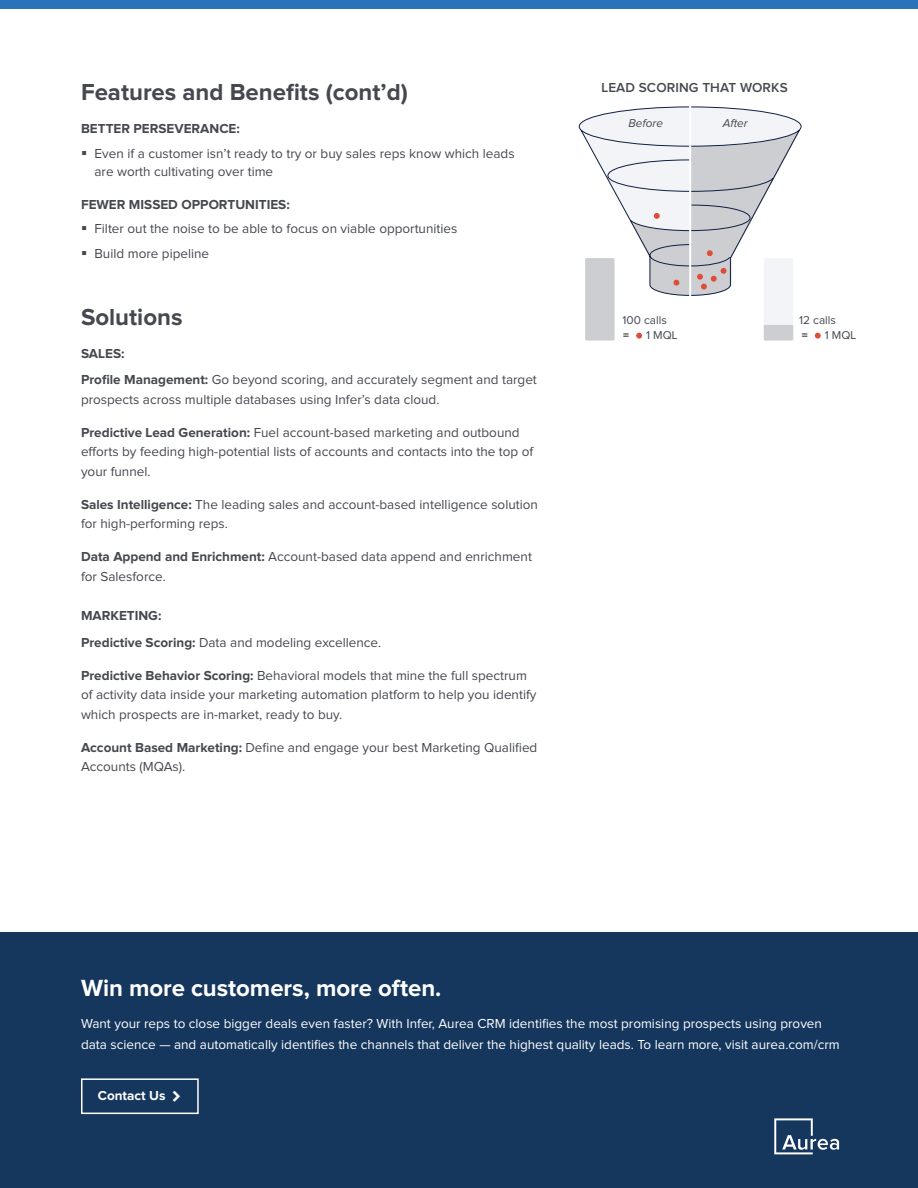
<style>
.page{position:relative;width:918px;height:1188px;background:#fff}
.page>*{position:absolute;margin:0;border:0;box-sizing:border-box;transform-origin:0 0}
.paper_title{font:700 24.3px "Proxima Nova";letter-spacing:-.005em;color:#fff}
.body_copy{font:700 24px "Proxima Nova";color:#45484f}
.body_copy-2{font:13.5px/19.5px "Proxima Nova";color:#45484f}
.body_copy-3{font:13.5px/21px "Proxima Nova";color:#fff}
.body_copy-4{font:700 13.5px "Proxima Nova";color:#45484f}
.title_text_-_all_cap{font:600 13.5px "Proxima Nova";letter-spacing:.01em;color:#45484f}
.t1{font:700 13.5px "Proxima Nova";color:#fff}
.t2{font:11.85px "Proxima Nova";color:#42484f}
.t3{font:italic 11.85px "Proxima Nova";color:#42484f}
.t4{font:700 11.85px "Proxima Nova";color:#231f20}
.s1{font-weight:700}
</style>
<div class="page">
<div style="left:0;top:0;width:918px;height:8px;background:#2873ba"></div>
<div style="left:0;top:932px;width:918px;height:256px;background:#15365d"></div>
<svg style="left:774px;top:1118px;width:65px;height:36px"></svg>
<div style="left:81px;top:1078px;width:118px;height:36px;border:2px solid #fff"></div>
<div style="left:585px;top:258px;width:30px;height:83px;background:#cdced1"></div>
<div style="left:764px;top:258px;width:29px;height:83px;background:#f3f4f7"></div>
<div style="left:764px;top:325px;width:29px;height:16px;background:#cdced1"></div>
<svg style="left:579px;top:106px;width:223px;height:190px"></svg>
<svg style="left:636px;top:333px;width:6px;height:6px"></svg>
<svg style="left:815px;top:333px;width:6px;height:6px"></svg>
<p class="body_copy" style="left:81px;top:78px;width:328px">Features and Benefits (cont’d)</p>
<p class="body_copy-4" style="left:81px;top:121px;width:160px">BETTER PERSEVERANCE:</p>
<p class="body_copy-2" style="left:94px;top:145px;width:422px;line-height:18px;text-indent:-14px">▪ Even if a customer isn’t ready to try or buy sales reps know which leads are worth cultivating over time</p>
<p class="body_copy-4" style="left:81px;top:197px;width:210px">FEWER MISSED OPPORTUNITIES:</p>
<p class="body_copy-2" style="left:81px;top:220px;width:378px">▪ Filter out the noise to be able to focus on viable opportunities</p>
<p class="body_copy-2" style="left:81px;top:244px;width:130px">▪ Build more pipeline</p>
<p class="body_copy" style="left:81px;top:303px;width:103px">Solutions</p>
<p class="body_copy-4" style="left:81px;top:346px;width:45px">SALES:</p>
<p class="body_copy-2" style="left:81px;top:370px;width:457px"><span class="s1">Profile Management:</span> Go beyond scoring, and accurately segment and target prospects across multiple databases using Infer’s data cloud.</p>
<p class="body_copy-2" style="left:81px;top:423px;width:454px"><span class="s1">Predictive Lead Generation:</span> Fuel account-based marketing and outbound efforts by feeding high-potential lists of accounts and contacts into the top of your funnel.</p>
<p class="body_copy-2" style="left:81px;top:495px;width:459px"><span class="s1">Sales Intelligence:</span> The leading sales and account-based intelligence solution for high-performing reps.</p>
<p class="body_copy-2" style="left:81px;top:547px;width:452px"><span class="s1">Data Append and Enrichment:</span> Account-based data append and enrichment for Salesforce.</p>
<p class="body_copy-4" style="left:81px;top:608px;width:82px">MARKETING:</p>
<p class="body_copy-2" style="left:81px;top:633px;width:302px"><span class="s1">Predictive Scoring:</span> Data and modeling excellence.</p>
<p class="body_copy-2" style="left:81px;top:666px;width:457px"><span class="s1">Predictive Behavior Scoring:</span> Behavioral models that mine the full spectrum of activity data inside your marketing automation platform to help you identify which prospects are in-market, ready to buy.</p>
<p class="body_copy-2" style="left:81px;top:738px;width:458px"><span class="s1">Account Based Marketing:</span> Define and engage your best Marketing Qualified<br>Accounts (MQAs).</p>
<p class="title_text_-_all_cap" style="left:601px;top:80px;width:188px">LEAD SCORING THAT WORKS</p>
<p class="t3" style="left:628px;top:116px;width:36px">Before</p>
<p class="t3" style="left:723px;top:116px;width:26px">After</p>
<p class="t2" style="left:623px;top:314px;width:46px">100 calls</p>
<p class="t4" style="left:623px;top:328px;width:7px">=</p>
<p class="t2" style="left:646px;top:328px;width:33px">1 MQL</p>
<p class="t2" style="left:799px;top:314px;width:38px">12 calls</p>
<p class="t4" style="left:802px;top:328px;width:7px">=</p>
<p class="t2" style="left:825px;top:328px;width:33px">1 MQL</p>
<p class="paper_title" style="left:81px;top:974px;width:362px">Win more customers, more often.</p>
<p class="body_copy-3" style="left:81px;top:1013px;width:760px">Want your reps to close bigger deals even faster? With Infer, Aurea CRM identifies the most promising prospects using proven data science — and automatically identifies the channels that deliver the highest quality leads. To learn more, visit aurea.com/crm</p>
<p class="t1" style="left:98px;top:1088px;width:69px">Contact Us</p>
</div>
